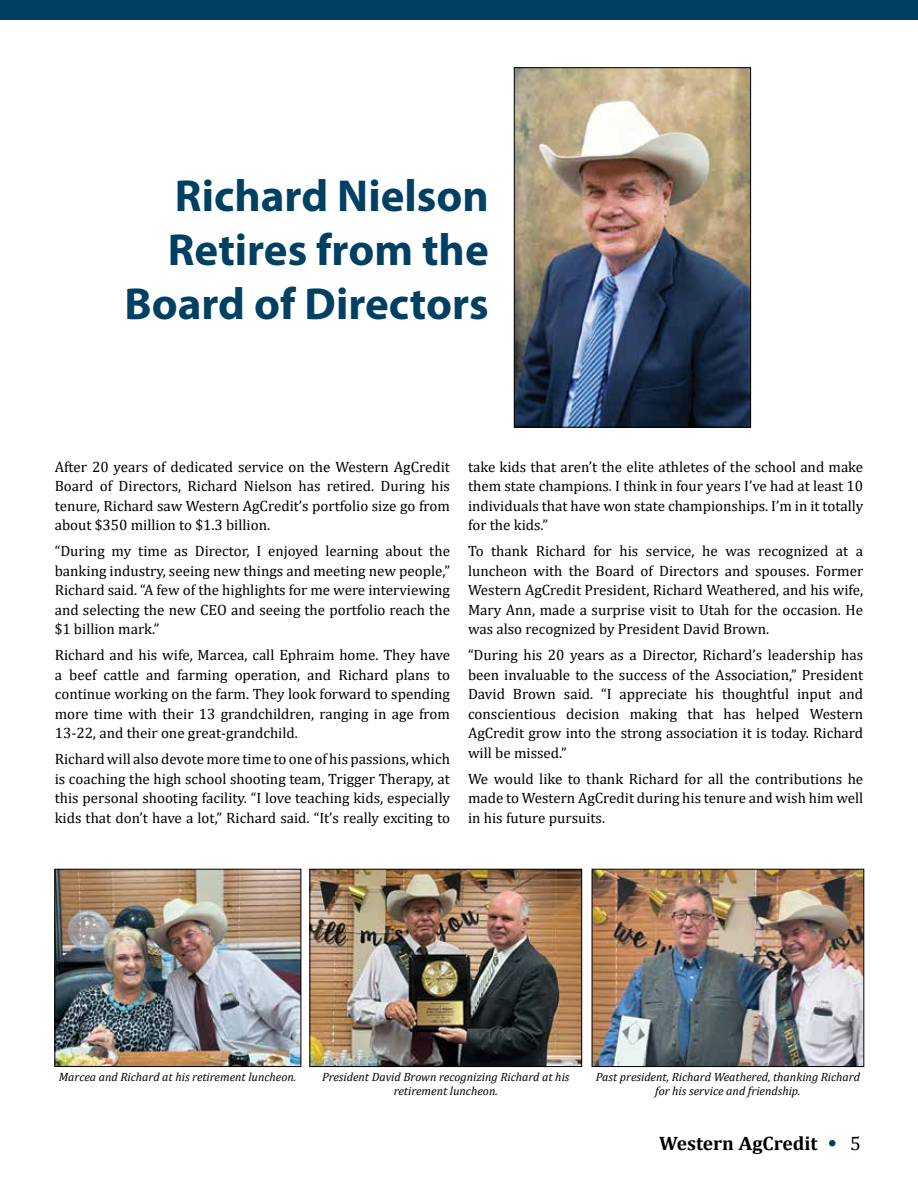
<style>
.page{position:relative;width:918px;height:1188px;background:#fff}
.page>*{position:absolute;margin:0;border:0;box-sizing:border-box;transform-origin:0 0}
.t1{font:700 45px/54px "Myriad Pro";color:#004063;text-align:right}
.t2{font:700 19.5px "Cambria";color:#000}
.t3{font:19.5px "Cambria";color:#000}
.t4{font:15px/19.5px "Cambria";color:#000;text-align:justify}
.t5{font:italic 12px/13.5px "Cambria";color:#000;text-align:center}
</style>
<div class="page">
<div style="left:829px;top:1140px;width:7px;height:6px;background:#004063;border-radius:50%"></div>
<div style="left:0;top:0;width:918px;height:19px;background:#004063"></div>
<img style="left:57px;top:871px;width:242px;height:194px">
<div style="left:55px;top:869px;width:246px;height:198px;border:1px solid #000"></div>
<img style="left:594px;top:871px;width:268px;height:194px">
<div style="left:592px;top:869px;width:272px;height:198px;border:1px solid #000"></div>
<img style="left:312px;top:871px;width:268px;height:194px">
<div style="left:310px;top:869px;width:272px;height:198px;border:1px solid #000"></div>
<img style="left:516px;top:69px;width:233px;height:356px">
<div style="left:514px;top:67px;width:237px;height:360px;border:1px solid #000"></div>
<h1 class="t1" style="left:124px;top:168px;width:366px">Richard Nielson<br>Retires from the<br>Board of Directors</h1>
<p class="t4" style="left:55px;top:457px;width:397px">After 20 years of dedicated service on the Western AgCredit Board of Directors, Richard Nielson has retired. During his tenure, Richard saw Western AgCredit’s portfolio size go from about $350 million to $1.3 billion.</p>
<p class="t4" style="left:55px;top:542px;width:397px">“During my time as Director, I enjoyed learning about the banking industry, seeing new things and meeting new people,” Richard said. “A few of the highlights for me were interviewing and selecting the new CEO and seeing the portfolio reach the $1 billion mark.”</p>
<p class="t4" style="left:55px;top:646px;width:397px">Richard and his wife, Marcea, call Ephraim home. They have a beef cattle and farming operation, and Richard plans to continue working on the farm. They look forward to spending more time with their 13 grandchildren, ranging in age from 13-22, and their one great-grandchild.</p>
<p class="t4" style="left:55px;top:750px;width:397px">Richard will also devote more time to one of his passions, which is coaching the high school shooting team, Trigger Therapy, at this personal shooting facility. “I love teaching kids, especially kids that don’t have a lot,” Richard said. “It’s really exciting to</p>
<p class="t4" style="left:468px;top:457px;width:397px">take kids that aren’t the elite athletes of the school and make them state champions. I think in four years I’ve had at least 10 individuals that have won state championships. I’m in it totally for the kids.”</p>
<p class="t4" style="left:468px;top:542px;width:397px">To thank Richard for his service, he was recognized at a luncheon with the Board of Directors and spouses. Former Western AgCredit President, Richard Weathered, and his wife, Mary Ann, made a surprise visit to Utah for the occasion. He was also recognized by President David Brown.</p>
<p class="t4" style="left:468px;top:646px;width:397px">“During his 20 years as a Director, Richard’s leadership has been invaluable to the success of the Association,” President David Brown said. “I appreciate his thoughtful input and conscientious decision making that has helped Western AgCredit grow into the strong association it is today. Richard will be missed.”</p>
<p class="t4" style="left:468px;top:769px;width:397px">We would like to thank Richard for all the contributions he made to Western AgCredit during his tenure and wish him well in his future pursuits.</p>
<p class="t5" style="left:59px;top:1070px;width:239px">Marcea and Richard at his retirement luncheon.</p>
<p class="t5" style="left:322px;top:1070px;width:249px">President David Brown recognizing Richard at his retirement luncheon.</p>
<p class="t5" style="left:596px;top:1070px;width:266px">Past president, Richard Weathered, thanking Richard for his service and friendship.</p>
<h2 class="t2" style="left:659px;top:1130px;width:160px">Western AgCredit</h2>
<h2 class="t3" style="left:850px;top:1132px;width:12px">5</h2>
</div>
